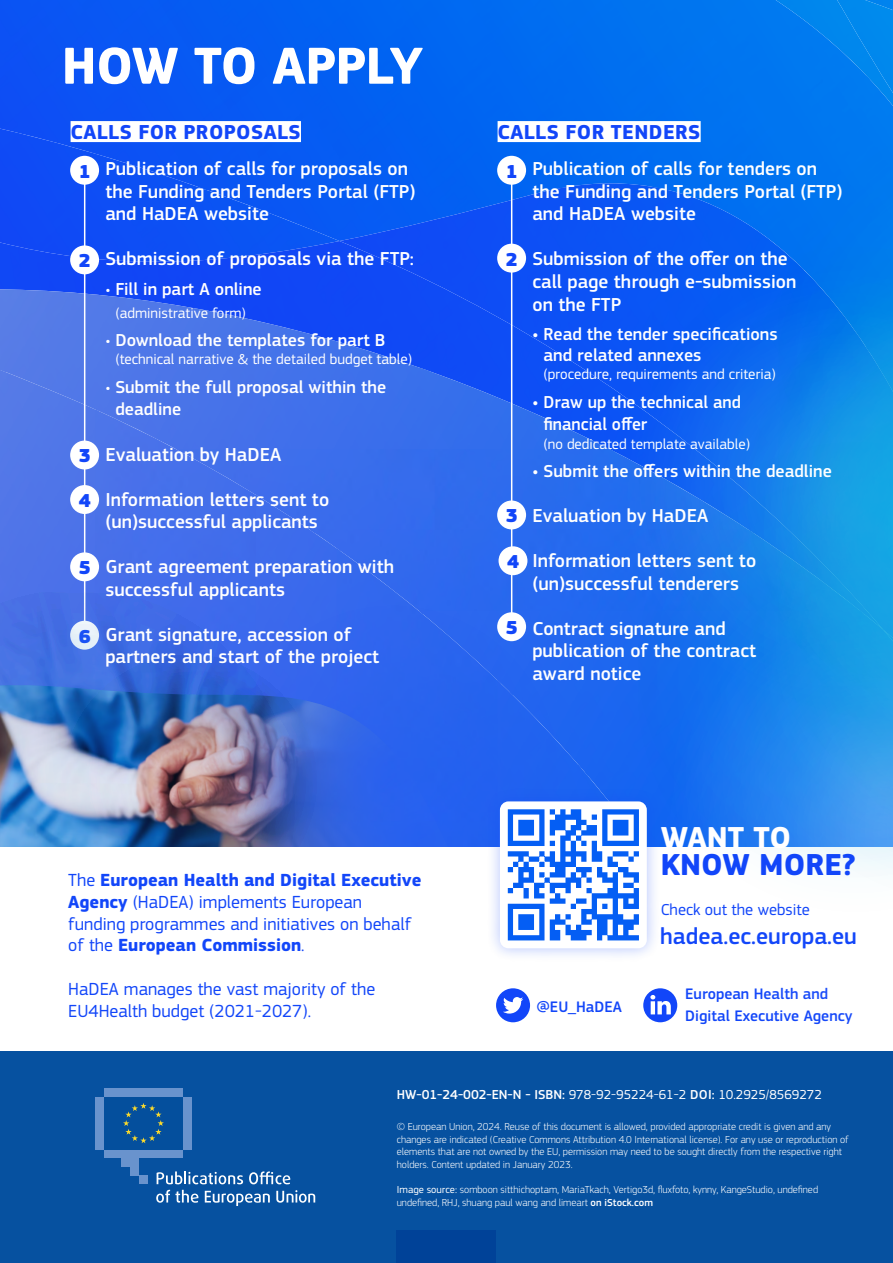
<style>
.page{position:relative;width:893px;height:1263px;background:#fff}
.page>*{position:absolute;margin:0;border:0;box-sizing:border-box;transform-origin:0 0}
.t1{font:700 54px "EC Square Sans Pro";letter-spacing:-.01em;color:#fff}
.t2{font:700 31.5px "EC Square Sans Pro";color:#1246f9}
.t3{font:700 31.5px "EC Square Sans Pro";letter-spacing:-.01em;color:#fff}
.t4{font:500 23.85px "EC Square Sans Pro";color:#1246f9}
.t5{font:700 21px "EC Square Sans Pro";letter-spacing:.02em;color:#1246f9}
.t6{font:500 19.5px/22.5px "EC Square Sans Pro";color:#fff}
.t7{font:900 19.5px "EC Square Sans Pro Extra";color:#1246f9}
.t8{font:18.3px/21.9px "EC Square Sans Pro";color:#1246f9}
.t9{font:500 18px/22.5px "EC Square Sans Pro";color:#fff}
.t10{font:16.5px "EC Square Sans Pro";color:#1246f9}
.t11{font:500 15.9px/21.6px "EC Square Sans Pro";color:#1246f9}
.t12{font:15px "EC Square Sans Pro";color:#fff}
.t13{font:13.5px "EC Square Sans Pro";color:#fff}
.t14{font:300 10.5px/12.6px "EC Square Sans Pro";color:#fff}
.s1{font-weight:400}
.s2{font-weight:700}
.s3{font-weight:500}
</style>
<div class="page">
<div style="left:870px;top:0;width:23px;height:75px;background:#0089ed"></div>
<img style="left:0;top:0;width:870px;height:183px">
<img style="left:866px;top:75px;width:27px;height:34px">
<img style="left:339px;top:183px;width:430px;height:58px">
<img style="left:0;top:129px;width:339px;height:112px">
<div style="left:0;top:241px;width:629px;height:127px;background:#0f4cf5"></div>
<img style="left:0;top:289px;width:431px;height:79px">
<img style="left:0;top:368px;width:613px;height:81px">
<img style="left:259px;top:449px;width:354px;height:81px">
<img style="left:340px;top:530px;width:273px;height:81px">
<div style="left:559px;top:611px;width:54px;height:65px;background:#2167ef"></div>
<div style="left:0;top:370px;width:99px;height:211px;background:#5076e8"></div>
<div style="left:95px;top:410px;width:164px;height:171px;background:#4570ea"></div>
<div style="left:256px;top:495px;width:84px;height:110px;background:#3c6bec"></div>
<div style="left:337px;top:548px;width:163px;height:57px;background:#3168ee"></div>
<div style="left:0;top:1050px;width:893px;height:213px;background:#0651a0"></div>
<div style="left:498px;top:121px;width:203px;height:21px;background:#fff"></div>
<div style="left:497px;top:156px;width:29px;height:29px;background:#fff;border-radius:50%"></div>
<div style="left:497px;top:244px;width:29px;height:29px;background:#fff;border-radius:50%"></div>
<div style="left:497px;top:500px;width:29px;height:29px;background:#fff;border-radius:50%"></div>
<div style="left:499px;top:546px;width:28px;height:29px;background:#fff;border-radius:50%"></div>
<hr style="left:511px;top:181px;width:1px;height:439px;background:#fff">
<div style="left:104px;top:1088px;width:79px;height:9px;background:#6993cd"></div>
<div style="left:104px;top:1149px;width:79px;height:9px;background:#6993cd"></div>
<div style="left:183px;top:1097px;width:9px;height:52px;background:#6993cd"></div>
<div style="left:95px;top:1097px;width:9px;height:52px;background:#6993cd"></div>
<div style="left:122px;top:1149px;width:17px;height:18px;background:#6993cd"></div>
<div style="left:130px;top:1149px;width:9px;height:26px;background:#6993cd"></div>
<div style="left:139px;top:1175px;width:9px;height:9px;background:#6993cd"></div>
<svg style="left:123px;top:1103px;width:41px;height:40px"></svg>
<svg style="left:156px;top:1190px;width:42px;height:13px"></svg>
<svg style="left:205px;top:1191px;width:65px;height:15px"></svg>
<svg style="left:276px;top:1190px;width:39px;height:13px"></svg>
<svg style="left:157px;top:1171px;width:86px;height:13px"></svg>
<svg style="left:249px;top:1171px;width:41px;height:13px"></svg>
<div style="left:397px;top:1230px;width:99px;height:33px;background:#004298"></div>
<div style="left:71px;top:121px;width:230px;height:21px;background:#fff"></div>
<div style="left:70px;top:156px;width:29px;height:29px;background:#fff;border-radius:50%"></div>
<div style="left:70px;top:245px;width:29px;height:29px;background:#fff;border-radius:50%"></div>
<div style="left:70px;top:441px;width:29px;height:28px;background:#fff;border-radius:50%"></div>
<div style="left:70px;top:485px;width:29px;height:29px;background:#fff;border-radius:50%"></div>
<div style="left:70px;top:552px;width:29px;height:29px;background:#fff;border-radius:50%"></div>
<hr style="left:84px;top:178px;width:1px;height:444px;background:#fff">
<svg style="left:0;top:581px;width:302px;height:266px;fill:#436fe5"></svg>
<img style="left:57px;top:649px;width:264px;height:264px;border-radius:132px">
<img style="left:559px;top:672px;width:26px;height:38px">
<div style="left:559px;top:710px;width:26px;height:78px;background:#1d64f0"></div>
<img style="left:502px;top:605px;width:57px;height:38px">
<img style="left:226px;top:633px;width:70px;height:214px">
<img style="left:296px;top:605px;width:206px;height:242px">
<div style="left:498px;top:643px;width:61px;height:145px;background:#2264ef"></div>
<div style="left:0;top:847px;width:893px;height:203px;background:#fff"></div>
<svg style="left:643px;top:988px;width:34px;height:34px"></svg>
<div style="left:496px;top:988px;width:34px;height:34px;background:#1246f9;border-radius:50%"></div>
<svg style="left:650px;top:995px;width:4px;height:19px"></svg>
<svg style="left:503px;top:997px;width:20px;height:16px"></svg>
<svg style="left:654px;top:988px;width:128px;height:63px"></svg>
<svg style="left:658px;top:988px;width:124px;height:17px"></svg>
<svg style="left:613px;top:266px;width:16px;height:452px;fill:#1b66ef"></svg>
<div style="left:769px;top:109px;width:124px;height:113px;background:#0076f0"></div>
<div style="left:769px;top:222px;width:124px;height:16px;background:#0075ef"></div>
<svg style="left:629px;top:238px;width:264px;height:195px"></svg>
<svg style="left:629px;top:433px;width:264px;height:34px"></svg>
<svg style="left:629px;top:467px;width:264px;height:407px"></svg>
<div style="left:486px;top:788px;width:175px;height:174px;background:#1246f9;opacity:.31"></div>
<div style="left:500px;top:801px;width:147px;height:147px;background:#fff;border-radius:9px"></div>
<svg style="left:508px;top:809px;width:131px;height:131px"></svg>
<h1 class="t1" style="left:62px;top:34px;width:363px">HOW TO APPLY</h1>
<p class="t5" style="left:71px;top:120px;width:232px">CALLS FOR PROPOSALS</p>
<p class="t7" style="left:79px;top:159px;width:14px">1</p>
<p class="t6" style="left:105px;top:158px;width:312px">Publication of calls for proposals on the Funding and Tenders Portal (FTP) and HaDEA website</p>
<p class="t6" style="left:105px;top:248px;width:310px">Submission of proposals via the FTP:</p>
<p class="t9" style="left:105px;top:279px;width:158px"><span class="s1">•</span> Fill in part A online</p>
<p class="t12" style="left:115px;top:304px;width:132px">(administrative form)</p>
<p class="t9" style="left:105px;top:330px;width:281px"><span class="s1">•</span> Download the templates for part B</p>
<p class="t12" style="left:115px;top:351px;width:298px">(technical narrative &amp; the detailed budget table)</p>
<p class="t9" style="left:115px;top:376px;width:272px;text-indent:-10px"><span class="s1">•</span> Submit the full proposal within the deadline</p>
<p class="t6" style="left:105px;top:443px;width:177px">Evaluation by HaDEA</p>
<p class="t6" style="left:105px;top:488px;width:225px">Information letters sent to (un)successful applicants</p>
<p class="t6" style="left:105px;top:556px;width:290px">Grant agreement preparation with successful applicants</p>
<p class="t6" style="left:105px;top:623px;width:275px">Grant signature, accession of partners and start of the project</p>
<p class="t7" style="left:79px;top:249px;width:14px">2</p>
<p class="t7" style="left:79px;top:444px;width:14px">3</p>
<p class="t7" style="left:79px;top:488px;width:14px">4</p>
<p class="t7" style="left:79px;top:556px;width:14px">5</p>
<p class="t7" style="left:79px;top:624px;width:14px">6</p>
<p class="t5" style="left:498px;top:120px;width:204px">CALLS FOR TENDERS</p>
<p class="t7" style="left:506px;top:159px;width:14px">1</p>
<p class="t6" style="left:532px;top:158px;width:312px">Publication of calls for tenders on the Funding and Tenders Portal (FTP) and HaDEA website</p>
<p class="t6" style="left:532px;top:248px;width:265px">Submission of the offer on the call page through e-submission on the FTP</p>
<p class="t9" style="left:543px;top:324px;width:236px;line-height:21px;text-indent:-11px">• Read the tender specifications and related annexes</p>
<p class="t12" style="left:543px;top:366px;width:234px">(procedure, requirements and criteria)</p>
<p class="t9" style="left:543px;top:391px;width:199px;text-indent:-11px">• Draw up the technical and financial offer</p>
<p class="t12" style="left:543px;top:435px;width:208px">(no dedicated template available)</p>
<p class="t9" style="left:532px;top:460px;width:301px">• Submit the offers within the deadline</p>
<p class="t6" style="left:532px;top:505px;width:177px">Evaluation by HaDEA</p>
<p class="t6" style="left:532px;top:550px;width:225px">Information letters sent to (un)successful tenderers</p>
<p class="t6" style="left:532px;top:617px;width:225px">Contract signature and publication of the contract award notice</p>
<p class="t7" style="left:506px;top:247px;width:14px">2</p>
<p class="t7" style="left:506px;top:504px;width:14px">3</p>
<p class="t7" style="left:507px;top:550px;width:14px">4</p>
<p class="t7" style="left:506px;top:616px;width:14px">5</p>
<h2 class="t3" style="left:661px;top:819px;width:132px">WANT TO</h2>
<h2 class="t2" style="left:661px;top:846px;width:197px">KNOW MORE?</h2>
<p class="t10" style="left:661px;top:900px;width:151px">Check out the website</p>
<p class="t4" style="left:660px;top:922px;width:198px">hadea.ec.europa.eu</p>
<p class="t8" style="left:68px;top:869px;width:355px">The <span class="s2">European Health and Digital Executive Agency</span> (HaDEA) implements European funding programmes and initiatives on behalf of the <span class="s2">European Commission</span>.</p>
<p class="t8" style="left:68px;top:978px;width:308px">HaDEA manages the vast majority of the<br>EU4Health budget (2021-2027).</p>
<p class="t11" style="left:685px;top:983px;width:169px">European Health and<br>Digital Executive Agency</p>
<p class="t11" style="left:536px;top:996px;width:87px">@EU_HaDEA</p>
<p class="t13" style="left:397px;top:1087px;width:427px"><span class="s3">HW-01-24-002-EN-N - ISBN:</span> 978-92-95224-61-2 <span class="s3">DOI:</span> 10.2925/8569272</p>
<p class="t14" style="left:397px;top:1120px;width:453px">© European Union, 2024. Reuse of this document is allowed, provided appropriate credit is given and any changes are indicated (Creative Commons Attribution 4.0 International license). For any use or reproduction of elements that are not owned by the EU, permission may need to be sought directly from the respective right holders. Content updated in January 2023.</p>
<p class="t14" style="left:397px;top:1183px;width:423px"><span class="s1">Image source:</span> somboon sitthichoptam, MariaTkach, Vertigo3d, fluxfoto, kynny, KangeStudio, undefined undefined, RHJ, shuang paul wang and limeart <span class="s3">on iStock.com</span></p>
</div>
